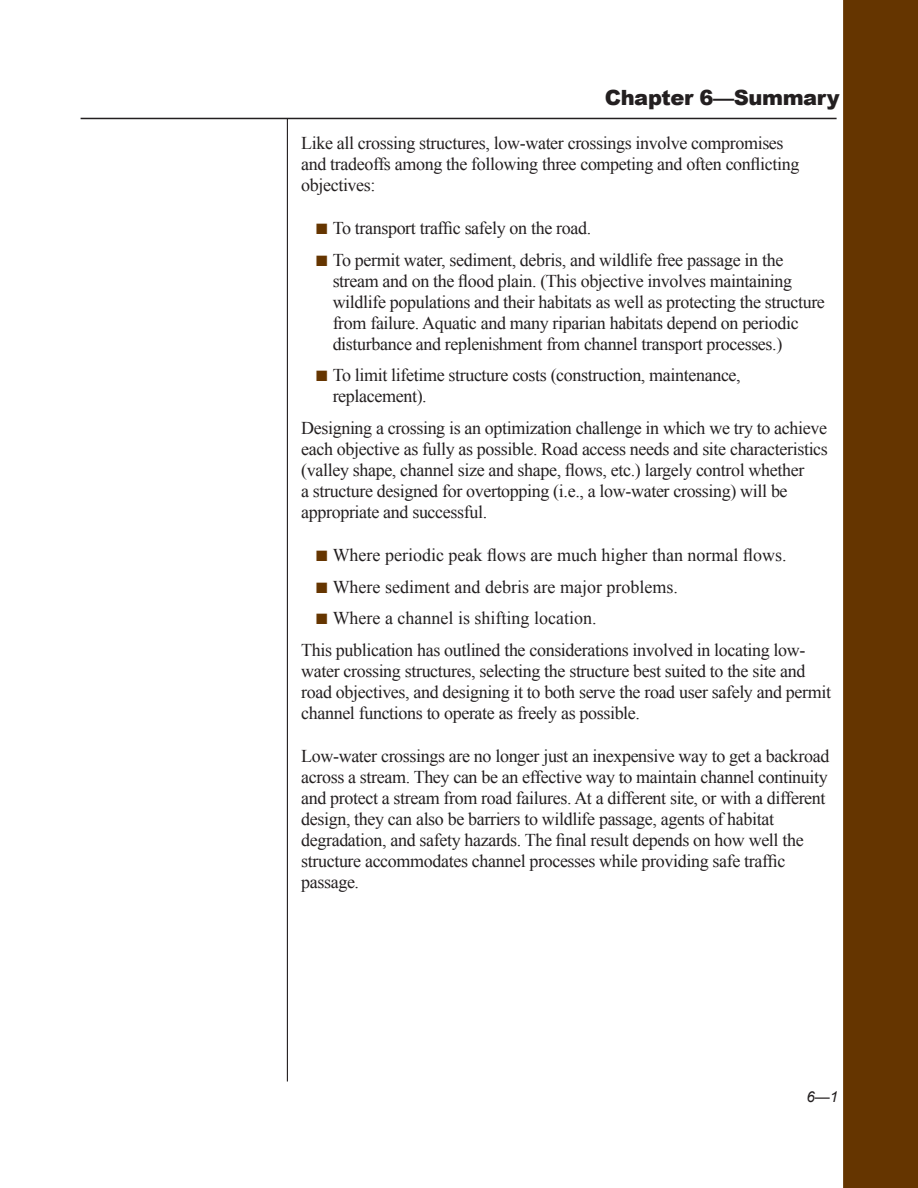
<style>
.page{position:relative;width:918px;height:1188px;background:#fff}
.page>*{position:absolute;margin:0;border:0;box-sizing:border-box;transform-origin:0 0}
.t1{font:900 21px "Arial";letter-spacing:-.02em;color:#231f20}
.t2{font:18px/21px "Times New Roman";letter-spacing:-.02em;color:#231f20}
.t3{font:18px "Times New Roman";color:#231f20}
.t4{font:italic 15px "Arial";color:#231f20}
.s1{color:#653500}
</style>
<div class="page">
<hr style="left:287px;top:118px;width:1px;height:964px;background:#231f20">
<hr style="left:81px;top:118px;width:756px;height:1px;background:#231f20">
<div style="left:843px;top:0;width:75px;height:1188px;background:#653500"></div>
<p class="t1" style="left:605px;top:86px;width:237px">Chapter 6—Summary</p>
<p class="t2" style="left:301px;top:132px;width:500px">Like all crossing structures, low-water crossings involve compromises and tradeoffs among the following three competing and often conflicting objectives:</p>
<p class="t2" style="left:316px;top:217px;width:276px"><span class="s1">■</span> To transport traffic safely on the road.</p>
<p class="t2" style="left:333px;top:249px;width:494px;text-indent:-16px"><span class="s1">■</span> To permit water, sediment, debris, and wildlife free passage in the stream and on the flood plain. (This objective involves maintaining wildlife populations and their habitats as well as protecting the structure from failure. Aquatic and many riparian habitats depend on periodic disturbance and replenishment from channel transport processes.)</p>
<p class="t2" style="left:333px;top:365px;width:410px;text-indent:-16px"><span class="s1">■</span> To limit lifetime structure costs (construction, maintenance, replacement).</p>
<p class="t2" style="left:301px;top:417px;width:528px">Designing a crossing is an optimization challenge in which we try to achieve each objective as fully as possible. Road access needs and site characteristics (valley shape, channel size and shape, flows, etc.) largely control whether<br>a structure designed for overtopping (i.e., a low-water crossing) will be appropriate and successful.</p>
<p class="t3" style="left:316px;top:544px;width:472px"><span class="s1">■</span> Where periodic peak flows are much higher than normal flows.</p>
<p class="t3" style="left:316px;top:576px;width:363px"><span class="s1">■</span> Where sediment and debris are major problems.</p>
<p class="t2" style="left:301px;top:602px;width:506px;line-height:31.8px;text-indent:15px"><span class="s1">■</span> Where a channel is shifting location.<br>This publication has outlined the considerations involved in locating low-</p>
<p class="t2" style="left:301px;top:660px;width:531px">water crossing structures, selecting the structure best suited to the site and road objectives, and designing it to both serve the road user safely and permit channel functions to operate as freely as possible.</p>
<p class="t2" style="left:301px;top:745px;width:530px">Low-water crossings are no longer just an inexpensive way to get a backroad across a stream. They can be an effective way to maintain channel continuity and protect a stream from road failures. At a different site, or with a different design, they can also be barriers to wildlife passage, agents of habitat degradation, and safety hazards. The final result depends on how well the structure accommodates channel processes while providing safe traffic passage.</p>
<p class="t4" style="left:807px;top:1088px;width:33px">6—1</p>
</div>
